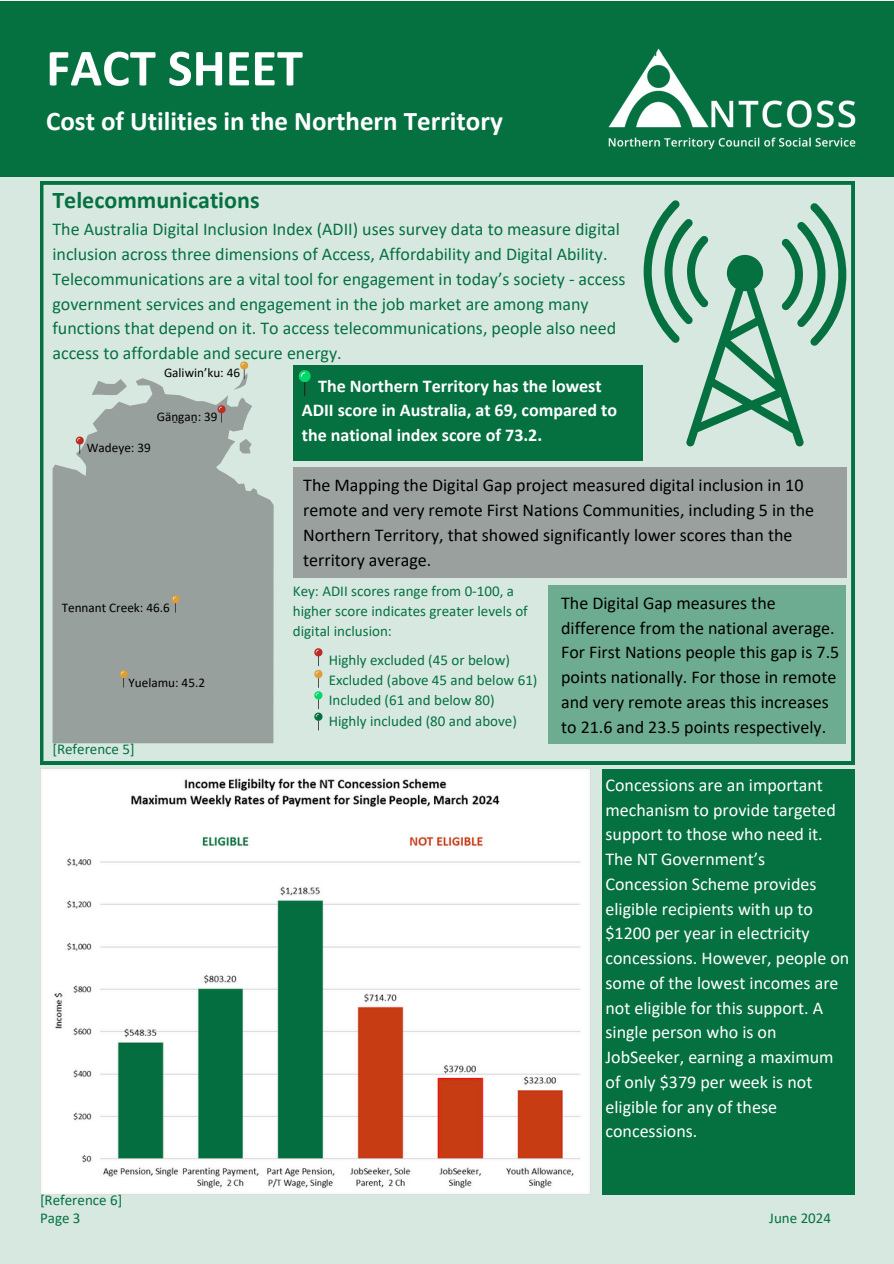
<style>
.page{position:relative;width:894px;height:1264px;background:#fff}
.page>*{position:absolute;margin:0;border:0;box-sizing:border-box;transform-origin:0 0}
.t1{font:700 52.5px "Calibri";color:#fff}
.t2{font:700 27px "Calibri";color:#fff}
.t3{font:700 24px "Calibri";color:#057141}
.t4{font:18px/24.8px "Calibri";color:#000}
.t5{font:18px/24.8px "Calibri";color:#057141}
.t6{font:18px/24.8px "Calibri";color:#fff}
.t7{font:700 18px/24.8px "Calibri";color:#fff}
.t8{font:15px/20.2px "Calibri";color:#057141}
.t9{font:13.2px "Calibri";color:#000}
</style>
<div class="page">
<div style="left:0;top:72px;width:893px;height:1191px;background:#d7e8e1"></div>
<svg style="left:40px;top:181px;width:813px;height:583px"></svg>
<div style="left:0;top:2px;width:893px;height:175px;background:#057141"></div>
<img style="left:608px;top:49px;width:246px;height:100px">
<div style="left:293px;top:467px;width:553px;height:111px;background:#99a09d"></div>
<div style="left:293px;top:365px;width:349px;height:96px;background:#057141"></div>
<div style="left:601px;top:769px;width:253px;height:425px;background:#057141"></div>
<img style="left:40px;top:769px;width:550px;height:425px">
<div style="left:548px;top:585px;width:297px;height:158px;background:#6eac91"></div>
<svg style="left:52px;top:378px;width:221px;height:365px;background:#a0a9a5"></svg>
<svg style="left:90px;top:379px;width:37px;height:17px"></svg>
<svg style="left:239px;top:439px;width:13px;height:14px"></svg>
<svg style="left:233px;top:361px;width:15px;height:29px"></svg>
<svg style="left:217px;top:405px;width:8px;height:18px"></svg>
<svg style="left:76px;top:436px;width:8px;height:18px"></svg>
<svg style="left:120px;top:670px;width:7px;height:17px"></svg>
<svg style="left:171px;top:595px;width:8px;height:17px"></svg>
<svg style="left:314px;top:648px;width:8px;height:82px"></svg>
<svg style="left:642px;top:200px;width:204px;height:247px"></svg>
<svg style="left:298px;top:370px;width:12px;height:26px"></svg>
<p class="t1" style="left:46px;top:46px;width:258px">FACT SHEET</p>
<p class="t2" style="left:46px;top:110px;width:458px">Cost of Utilities in the Northern Territory</p>
<h2 class="t3" style="left:52px;top:190px;width:208px">Telecommunications</h2>
<p class="t5" style="left:52px;top:218px;width:574px">The Australia Digital Inclusion Index (ADII) uses survey data to measure digital inclusion across three dimensions of Access, Affordability and Digital Ability.<br>Telecommunications are a vital tool for engagement in today’s society - access government services and engagement in the job market are among many functions that depend on it. To access telecommunications, people also need access to affordable and secure energy.</p>
<p class="t9" style="left:164px;top:367px;width:78px">Galiwin’ku: 46</p>
<h4 class="t9" style="left:157px;top:411px;width:62px">Gäṉgaṉ: 39</h4>
<p class="t9" style="left:87px;top:442px;width:65px">Wadeye: 39</p>
<p class="t9" style="left:62px;top:602px;width:110px">Tennant Creek: 46.6</p>
<p class="t9" style="left:128px;top:677px;width:78px">Yuelamu: 45.2</p>
<h6 class="t8" style="left:52px;top:740px;width:84px">[Reference 5]</h6>
<h5 class="t8" style="left:40px;top:1191px;width:84px">[Reference 6]</h5>
<p class="t8" style="left:40px;top:1208px;width:42px">Page 3</p>
<p class="t7" style="left:302px;top:374px;width:316px;text-indent:16px">The Northern Territory has the lowest<br>ADII score in Australia, at 69, compared to the national index score of 73.2.</p>
<p class="t4" style="left:303px;top:474px;width:512px">The Mapping the Digital Gap project measured digital inclusion in 10 remote and very remote First Nations Communities, including 5 in the Northern Territory, that showed significantly lower scores than the territory average.</p>
<p class="t4" style="left:561px;top:592px;width:279px">The Digital Gap measures the difference from the national average.<br>For First Nations people this gap is 7.5 points nationally. For those in remote and very remote areas this increases to 21.6 and 23.5 points respectively.</p>
<h5 class="t8" style="left:293px;top:582px;width:236px">Key: ADII scores range from 0-100, a higher score indicates greater levels of digital inclusion:</h5>
<p class="t8" style="left:328px;top:651px;width:210px">Highly excluded (45 or below)<br>Excluded (above 45 and below 61)<br>Included (61 and below 80)<br>Highly included (80 and above)</p>
<h5 class="t6" style="left:605px;top:773px;width:245px">Concessions are an important mechanism to provide targeted support to those who need it.<br>The NT Government’s<br>Concession Scheme provides eligible recipients with up to $1200 per year in electricity concessions. However, people on some of the lowest incomes are not eligible for this support. A single person who is on<br>JobSeeker, earning a maximum of only $379 per week is not eligible for any of these concessions.</h5>
<p class="t8" style="left:769px;top:1208px;width:63px">June 2024</p>
</div>
